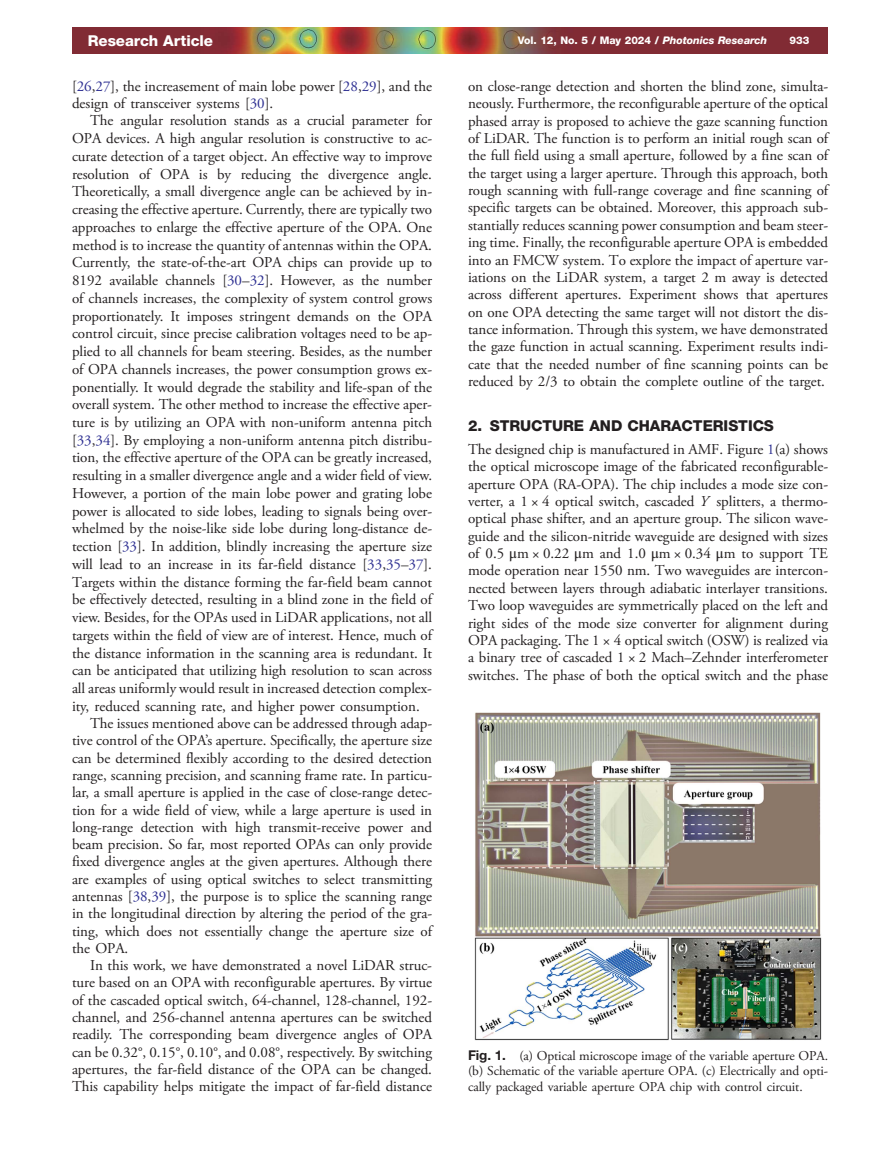
<style>
.page{position:relative;width:891px;height:1175px;background:#fff}
.page>*{position:absolute;margin:0;border:0;box-sizing:border-box;transform-origin:0 0}
.t1{font:15px/17.4px "Adv OT635 f 2 c 37";color:#231f20;text-align:justify}
.t2{font:15px "Adv O Tfbba 3 ace.B";color:#231f20}
.t3{font:15px "Adv O Tfbba 3 ace.B";color:#fff}
.t4{font:13.5px/15.8px "Adv OT635 f 2 c 37";color:#231f20;text-align:justify}
.t5{font:10.5px "Adv O Tfbba 3 ace.B";color:#fff}
.s1{font-family:"Adv OT9 d 7 a 08 b 4.BI"}
.s2{color:#2e3092}
.s3{font-style:inherit}
.s4{font-family:"Adv TT6 cf 9196 d"}
.s5{font-family:"Adv TT80 ef 8 ba 2.I"}
.s6{font-family:"Adv TT8608 a 8 d 1"}
.s7{font-family:"Adv OT34 fe 1490.B"}
</style>
<div class="page">
<img style="left:475px;top:712px;width:346px;height:328px">
<img style="left:72px;top:28px;width:756px;height:25px">
<p class="t3" style="left:88px;top:35px;width:127px">Research Article</p>
<p class="t5" style="left:518px;top:37px;width:251px">Vol. 12, No. 5 / May 2024 / <span class="s1">Photonics Research</span></p>
<p class="t5" style="left:790px;top:37px;width:21px">933</p>
<p class="t1" style="left:72px;top:79px;width:361px">[<span class="s2">26</span>,<span class="s2">27</span>], the increasement of main lobe power [<span class="s2">28</span>,<span class="s2">29</span>], and the design of transceiver systems [<span class="s2">30</span>].</p>
<p class="t1" style="left:90px;top:113px;width:343px">The angular resolution stands as a crucial parameter for</p>
<p class="t1" style="left:72px;top:131px;width:362px">OPA devices. A high angular resolution is constructive to ac-</p>
<p class="t1" style="left:72px;top:149px;width:362px">curate detection of a target object. An effective way to improve</p>
<p class="t1" style="left:72px;top:166px;width:361px">resolution of OPA is by reducing the divergence angle.</p>
<p class="t1" style="left:72px;top:184px;width:362px">Theoretically, a small divergence angle can be achieved by in-</p>
<p class="t1" style="left:72px;top:202px;width:362px">creasing the effective aperture. Currently, there are typically two</p>
<p class="t1" style="left:72px;top:220px;width:361px">approaches to enlarge the effective aperture of the OPA. One</p>
<p class="t1" style="left:72px;top:237px;width:362px">method is to increase the quantity of antennas within the OPA.</p>
<p class="t1" style="left:72px;top:255px;width:362px">Currently, the state-of-the-art OPA chips can provide up to</p>
<p class="t1" style="left:72px;top:273px;width:362px">8192 available channels [<span class="s2">30</span><span class="s3">–</span><span class="s2">32</span>]. However, as the number</p>
<p class="t1" style="left:72px;top:291px;width:362px">of channels increases, the complexity of system control grows</p>
<p class="t1" style="left:72px;top:308px;width:362px">proportionately. It imposes stringent demands on the OPA</p>
<p class="t1" style="left:72px;top:326px;width:361px">control circuit, since precise calibration voltages need to be ap-</p>
<p class="t1" style="left:72px;top:344px;width:362px">plied to all channels for beam steering. Besides, as the number</p>
<p class="t1" style="left:72px;top:362px;width:361px">of OPA channels increases, the power consumption grows ex-</p>
<p class="t1" style="left:72px;top:379px;width:361px">ponentially. It would degrade the stability and life-span of the</p>
<p class="t1" style="left:72px;top:397px;width:361px">overall system. The other method to increase the effective aper-</p>
<p class="t1" style="left:72px;top:415px;width:362px">ture is by utilizing an OPA with non-uniform antenna pitch</p>
<p class="t1" style="left:72px;top:432px;width:362px">[<span class="s2">33</span>,<span class="s2">34</span>]. By employing a non-uniform antenna pitch distribu-</p>
<p class="t1" style="left:72px;top:450px;width:361px">tion, the effective aperture of the OPA can be greatly increased,</p>
<p class="t1" style="left:72px;top:468px;width:362px">resulting in a smaller divergence angle and a wider field of view.</p>
<p class="t1" style="left:72px;top:486px;width:362px">However, a portion of the main lobe power and grating lobe</p>
<p class="t1" style="left:72px;top:503px;width:362px">power is allocated to side lobes, leading to signals being over-</p>
<p class="t1" style="left:72px;top:521px;width:361px">whelmed by the noise-like side lobe during long-distance de-</p>
<p class="t1" style="left:72px;top:539px;width:361px">tection [<span class="s2">33</span>]. In addition, blindly increasing the aperture size</p>
<p class="t1" style="left:72px;top:557px;width:361px">will lead to an increase in its far-field distance [<span class="s2">33</span>,<span class="s2">35</span><span class="s3">–</span><span class="s2">37</span>].</p>
<p class="t1" style="left:72px;top:574px;width:361px">Targets within the distance forming the far-field beam cannot</p>
<p class="t1" style="left:72px;top:592px;width:361px">be effectively detected, resulting in a blind zone in the field of</p>
<p class="t1" style="left:72px;top:610px;width:361px">view. Besides, for the OPAs used in LiDAR applications, not all</p>
<p class="t1" style="left:72px;top:628px;width:361px">targets within the field of view are of interest. Hence, much of</p>
<p class="t1" style="left:72px;top:645px;width:362px">the distance information in the scanning area is redundant. It</p>
<p class="t1" style="left:72px;top:663px;width:361px">can be anticipated that utilizing high resolution to scan across</p>
<p class="t1" style="left:72px;top:681px;width:361px">all areas uniformly would result in increased detection complex-</p>
<p class="t1" style="left:72px;top:699px;width:349px">ity, reduced scanning rate, and higher power consumption.</p>
<p class="t1" style="left:90px;top:716px;width:343px">The issues mentioned above can be addressed through adap-</p>
<p class="t1" style="left:72px;top:733px;width:361px">tive control of the OPA<span class="s3">’</span>s aperture. Specifically, the aperture size</p>
<p class="t1" style="left:72px;top:750px;width:362px">can be determined flexibly according to the desired detection</p>
<p class="t1" style="left:72px;top:768px;width:361px">range, scanning precision, and scanning frame rate. In particu-</p>
<p class="t1" style="left:72px;top:785px;width:362px">lar, a small aperture is applied in the case of close-range detec-</p>
<p class="t1" style="left:72px;top:802px;width:362px">tion for a wide field of view, while a large aperture is used in</p>
<p class="t1" style="left:72px;top:819px;width:361px">long-range detection with high transmit-receive power and</p>
<p class="t1" style="left:72px;top:837px;width:361px">beam precision. So far, most reported OPAs can only provide</p>
<p class="t1" style="left:72px;top:854px;width:361px">fixed divergence angles at the given apertures. Although there</p>
<p class="t1" style="left:72px;top:871px;width:362px">are examples of using optical switches to select transmitting</p>
<p class="t1" style="left:72px;top:889px;width:361px">antennas [<span class="s2">38</span>,<span class="s2">39</span>], the purpose is to splice the scanning range</p>
<p class="t1" style="left:72px;top:906px;width:362px">in the longitudinal direction by altering the period of the gra-</p>
<p class="t1" style="left:72px;top:923px;width:361px">ting, which does not essentially change the aperture size of</p>
<p class="t1" style="left:72px;top:940px;width:58px">the OPA.</p>
<p class="t1" style="left:90px;top:958px;width:343px">In this work, we have demonstrated a novel LiDAR struc-</p>
<p class="t1" style="left:72px;top:975px;width:361px">ture based on an OPA with reconfigurable apertures. By virtue</p>
<p class="t1" style="left:72px;top:992px;width:362px">of the cascaded optical switch, 64-channel, 128-channel, 192-</p>
<p class="t1" style="left:72px;top:1009px;width:361px">channel, and 256-channel antenna apertures can be switched</p>
<p class="t1" style="left:72px;top:1027px;width:362px">readily. The corresponding beam divergence angles of OPA</p>
<p class="t1" style="left:72px;top:1044px;width:361px">can be 0.32°, 0.15°, 0.10°, and 0.08°, respectively. By switching</p>
<p class="t1" style="left:72px;top:1061px;width:361px">apertures, the far-field distance of the OPA can be changed.</p>
<p class="t1" style="left:72px;top:1079px;width:361px">This capability helps mitigate the impact of far-field distance</p>
<p class="t1" style="left:468px;top:79px;width:362px">on close-range detection and shorten the blind zone, simulta&shy;neously. Furthermore, the reconfigurable aperture of the optical phased array is proposed to achieve the gaze scanning function of LiDAR. The function is to perform an initial rough scan of the full field using a small aperture, followed by a fine scan of the target using a larger aperture. Through this approach, both rough scanning with full-range coverage and fine scanning of specific targets can be obtained. Moreover, this approach sub&shy;stantially reduces scanning power consumption and beam steer&shy;ing time. Finally, the reconfigurable aperture OPA is embedded into an FMCW system. To explore the impact of aperture var&shy;iations on the LiDAR system, a target 2 m away is detected across different apertures. Experiment shows that apertures on one OPA detecting the same target will not distort the dis&shy;tance information. Through this system, we have demonstrated the gaze function in actual scanning. Experiment results indi&shy;cate that the needed number of fine scanning points can be reduced by 2/3 to obtain the complete outline of the target.</p>
<p class="t2" style="left:468px;top:420px;width:307px">2. STRUCTURE AND CHARACTERISTICS</p>
<p class="t1" style="left:468px;top:442px;width:362px">The designed chip is manufactured in AMF. Figure <span class="s2">1</span>(a) shows the optical microscope image of the fabricated reconfigurable&shy;aperture OPA (RA-OPA). The chip includes a mode size con&shy;verter, a <span class="s4">1</span> × <span class="s4">4</span> optical switch, cascaded <span class="s5">Y</span> splitters, a thermo&shy;optical phase shifter, and an aperture group. The silicon wave&shy;guide and the silicon-nitride waveguide are designed with sizes of <span class="s4">0</span>.<span class="s4">5</span> <span class="s6">μ</span><span class="s4">m</span> × <span class="s4">0</span>.<span class="s4">22</span> <span class="s6">μ</span><span class="s4">m</span> and <span class="s4">1</span>.<span class="s4">0</span> <span class="s6">μ</span><span class="s4">m</span> × <span class="s4">0</span>.<span class="s4">34</span> <span class="s6">μ</span><span class="s4">m</span> to support TE mode operation near 1550 nm. Two waveguides are intercon&shy;nected between layers through adiabatic interlayer transitions.<br>Two loop waveguides are symmetrically placed on the left and right sides of the mode size converter for alignment during OPA packaging. The <span class="s4">1</span> × <span class="s4">4</span> optical switch (OSW) is realized via a binary tree of cascaded <span class="s4">1</span> × <span class="s4">2</span> Mach<span class="s3">–</span>Zehnder interferometer switches. The phase of both the optical switch and the phase</p>
<p class="t4" style="left:468px;top:1048px;width:362px"><span class="s7">Fig. 1.</span> (a) Optical microscope image of the variable aperture OPA. (b) Schematic of the variable aperture OPA. (c) Electrically and opti&shy;cally packaged variable aperture OPA chip with control circuit.</p>
</div>
